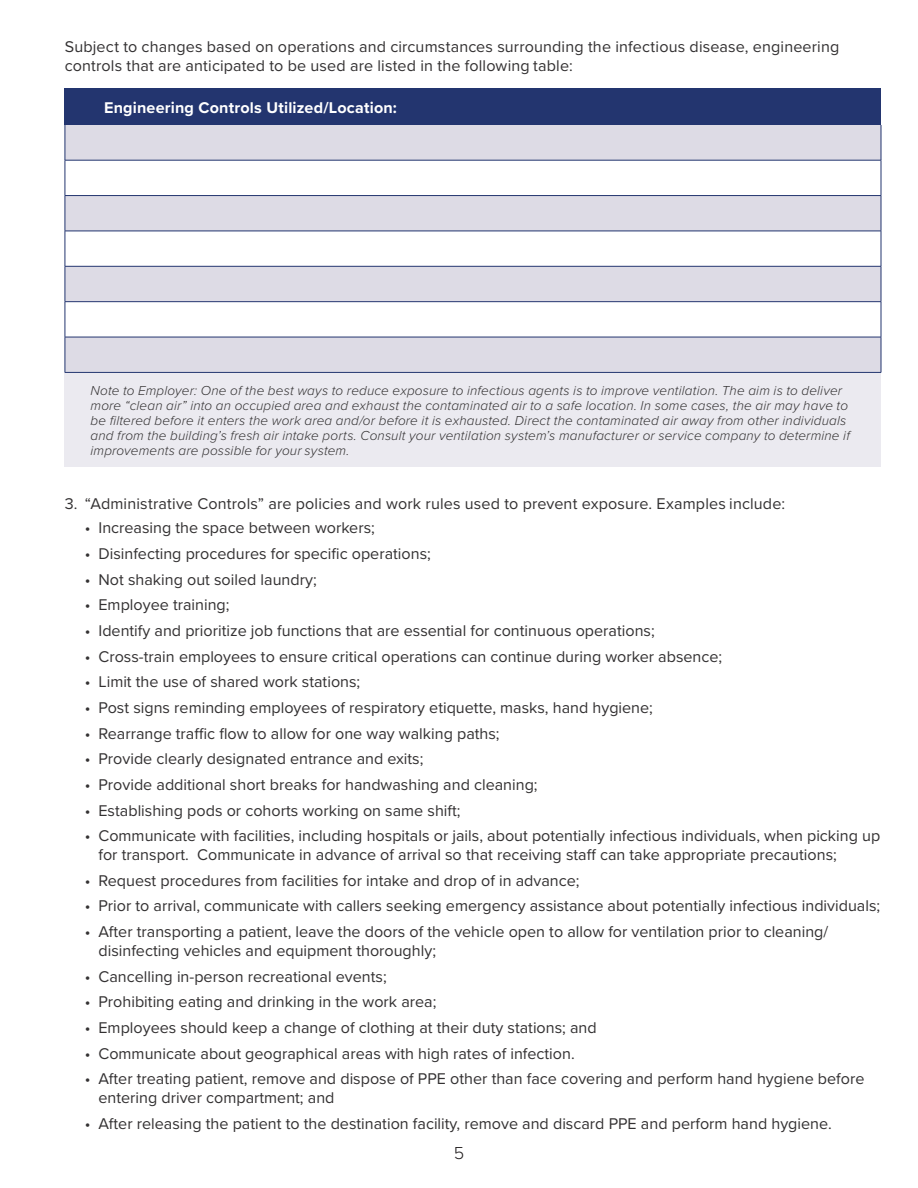
<style>
.page{position:relative;width:918px;height:1188px;background:#fff}
.page>*{position:absolute;margin:0;border:0;box-sizing:border-box;transform-origin:0 0}
.t1{font:300 18px "Proxima Nova";color:#231f20}
.Body_Copy{font:16.2px/18.9px "Proxima Nova";color:#333132}
.Charts__Title{font:700 16.2px "Proxima Nova";letter-spacing:.01em;color:#fff}
.Chart_-_Footer{font:italic 300 13.5px/15px "Proxima Nova";letter-spacing:.01em;color:#333132}
</style>
<div class="page">
<div style="left:65px;top:88px;width:816px;height:37px;background:#23356f"></div>
<svg style="left:66px;top:125px;width:815px;height:247px;fill:#dddbe5"></svg>
<div style="left:65px;top:372px;width:816px;height:95px;background:#ebeaf0"></div>
<hr style="left:65px;top:125px;width:1px;height:35px;background:#23356f">
<hr style="left:881px;top:125px;width:1px;height:35px;background:#23356f">
<hr style="left:65px;top:160px;width:1px;height:35px;background:#23356f">
<hr style="left:881px;top:160px;width:1px;height:35px;background:#23356f">
<hr style="left:65px;top:196px;width:1px;height:35px;background:#23356f">
<hr style="left:881px;top:196px;width:1px;height:35px;background:#23356f">
<hr style="left:65px;top:231px;width:1px;height:35px;background:#23356f">
<hr style="left:881px;top:231px;width:1px;height:35px;background:#23356f">
<hr style="left:65px;top:266px;width:1px;height:35px;background:#23356f">
<hr style="left:881px;top:266px;width:1px;height:35px;background:#23356f">
<hr style="left:65px;top:302px;width:1px;height:35px;background:#23356f">
<hr style="left:881px;top:302px;width:1px;height:35px;background:#23356f">
<hr style="left:65px;top:160px;width:816px;height:1px;background:#23356f">
<hr style="left:65px;top:195px;width:816px;height:1px;background:#23356f">
<hr style="left:65px;top:231px;width:816px;height:1px;background:#23356f">
<hr style="left:65px;top:266px;width:816px;height:1px;background:#23356f">
<hr style="left:65px;top:301px;width:816px;height:1px;background:#23356f">
<hr style="left:65px;top:337px;width:816px;height:1px;background:#23356f">
<hr style="left:65px;top:337px;width:1px;height:35px;background:#23356f">
<hr style="left:881px;top:337px;width:1px;height:35px;background:#23356f">
<hr style="left:65px;top:372px;width:816px;height:1px;background:#23356f">
<p class="Body_Copy" style="left:65px;top:36px;width:776px">Subject to changes based on operations and circumstances surrounding the infectious disease, engineering controls that are anticipated to be used are listed in the following table:</p>
<p class="Charts__Title" style="left:104px;top:95px;width:294px">Engineering Controls Utilized/Location:</p>
<p class="Chart_-_Footer" style="left:91px;top:382px;width:761px">Note to Employer: One of the best ways to reduce exposure to infectious agents is to improve ventilation. The aim is to deliver more “clean air” into an occupied area and exhaust the contaminated air to a safe location. In some cases, the air may have to be filtered before it enters the work area and/or before it is exhausted. Direct the contaminated air away from other individuals and from the building’s fresh air intake ports. Consult your ventilation system’s manufacturer or service company to determine if improvements are possible for your system.</p>
<p class="Body_Copy" style="left:65px;top:494px;width:722px">3. “Administrative Controls” are policies and work rules used to prevent exposure. Examples include:</p>
<p class="Body_Copy" style="left:85px;top:518px;width:291px">• Increasing the space between workers;</p>
<p class="Body_Copy" style="left:85px;top:544px;width:347px">• Disinfecting procedures for specific operations;</p>
<p class="Body_Copy" style="left:85px;top:569px;width:233px">• Not shaking out soiled laundry;</p>
<p class="Body_Copy" style="left:85px;top:595px;width:146px">• Employee training;</p>
<p class="Body_Copy" style="left:85px;top:620px;width:571px">• Identify and prioritize job functions that are essential for continuous operations;</p>
<p class="Body_Copy" style="left:85px;top:646px;width:639px">• Cross-train employees to ensure critical operations can continue during worker absence;</p>
<p class="Body_Copy" style="left:85px;top:672px;width:277px">• Limit the use of shared work stations;</p>
<p class="Body_Copy" style="left:85px;top:697px;width:569px">• Post signs reminding employees of respiratory etiquette, masks, hand hygiene;</p>
<p class="Body_Copy" style="left:85px;top:723px;width:416px">• Rearrange traffic flow to allow for one way walking paths;</p>
<p class="Body_Copy" style="left:85px;top:749px;width:340px">• Provide clearly designated entrance and exits;</p>
<p class="Body_Copy" style="left:85px;top:774px;width:454px">• Provide additional short breaks for handwashing and cleaning;</p>
<p class="Body_Copy" style="left:85px;top:800px;width:377px">• Establishing pods or cohorts working on same shift;</p>
<p class="Body_Copy" style="left:98px;top:826px;width:783px;text-indent:-14px">• Communicate with facilities, including hospitals or jails, about potentially infectious individuals, when picking up for transport. Communicate in advance of arrival so that receiving staff can take appropriate precautions;</p>
<p class="Body_Copy" style="left:85px;top:870px;width:496px">• Request procedures from facilities for intake and drop of in advance;</p>
<p class="Body_Copy" style="left:85px;top:896px;width:797px">• Prior to arrival, communicate with callers seeking emergency assistance about potentially infectious individuals;</p>
<p class="Body_Copy" style="left:98px;top:922px;width:731px;text-indent:-14px">• After transporting a patient, leave the doors of the vehicle open to allow for ventilation prior to cleaning/ disinfecting vehicles and equipment thoroughly;</p>
<p class="Body_Copy" style="left:85px;top:966px;width:303px">• Cancelling in-person recreational events;</p>
<p class="Body_Copy" style="left:85px;top:992px;width:353px">• Prohibiting eating and drinking in the work area;</p>
<p class="Body_Copy" style="left:85px;top:1017px;width:513px">• Employees should keep a change of clothing at their duty stations; and</p>
<p class="Body_Copy" style="left:85px;top:1043px;width:491px">• Communicate about geographical areas with high rates of infection.</p>
<p class="Body_Copy" style="left:98px;top:1069px;width:768px;text-indent:-14px">• After treating patient, remove and dispose of PPE other than face covering and perform hand hygiene before entering driver compartment; and</p>
<p class="Body_Copy" style="left:85px;top:1113px;width:748px">• After releasing the patient to the destination facility, remove and discard PPE and perform hand hygiene.</p>
<p class="t1" style="left:454px;top:1139px;width:12px">5</p>
</div>
